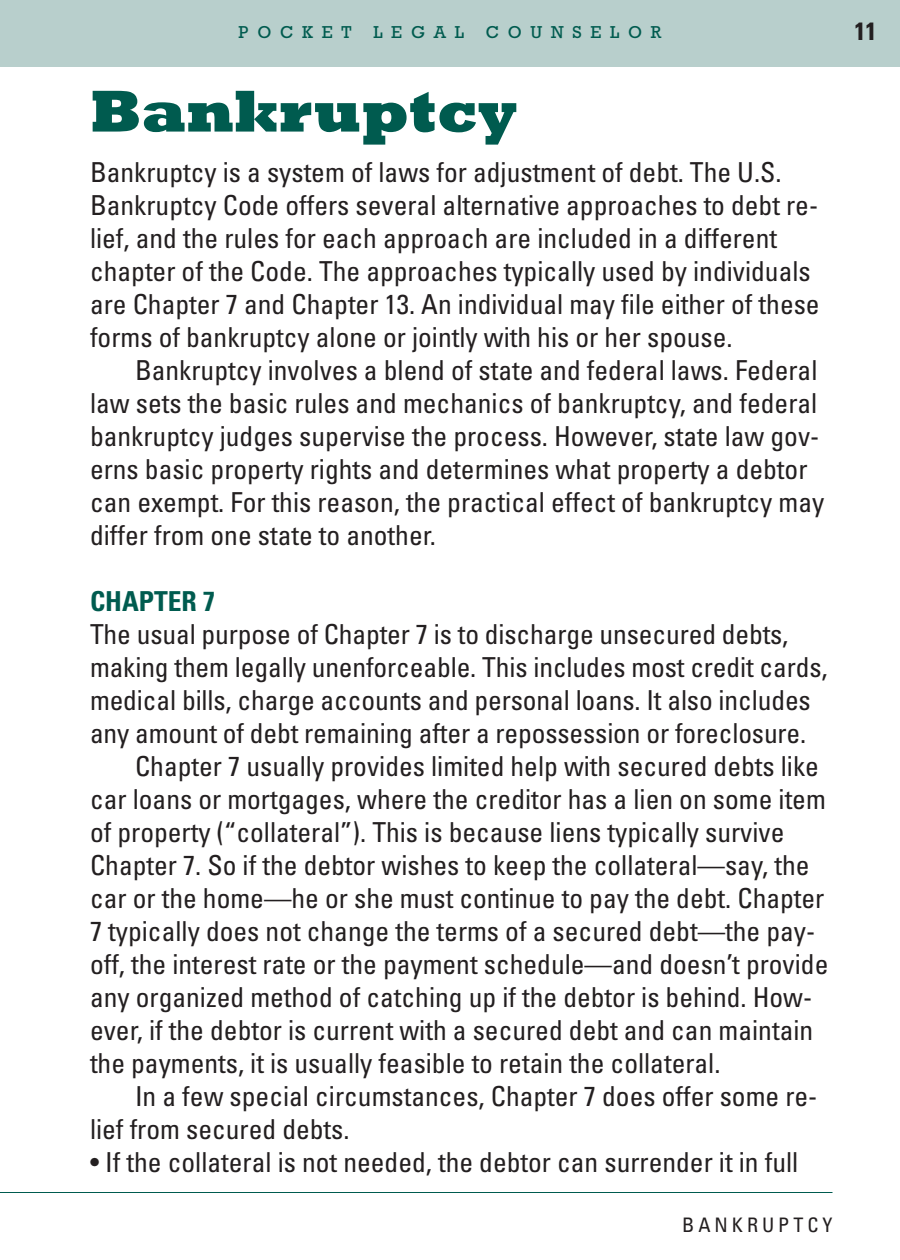
<style>
.page{position:relative;width:900px;height:1260px;background:#fff}
.page>*{position:absolute;margin:0;border:0;box-sizing:border-box;transform-origin:0 0}
.t1{font:800 60px "Rockwell";color:#005b4f}
.t2{font:condensed 27.5px/33px "Univers";color:#231f20}
.t3{font:700 condensed 27.5px "Univers";color:#005b4f}
.t4{font:700 condensed 25px "Univers";color:#231f20}
.t5{font:condensed 20px "Univers";letter-spacing:.2em;color:#231f20}
.t6{font:17.5px "Rockwell";letter-spacing:.5em;color:#005b4f}
</style>
<div class="page">
<div style="left:0;top:0;width:900px;height:68px;background:#b8cfcc"></div>
<hr style="left:0;top:1192px;width:832px;height:1px;background:#005b4f">
<p class="t6" style="left:239px;top:22px;width:115px">POCKET</p>
<p class="t6" style="left:373px;top:22px;width:92px">LEGAL</p>
<p class="t6" style="left:486px;top:22px;width:177px">COUNSELOR</p>
<p class="t4" style="left:855px;top:22px;width:24px">11</p>
<h1 class="t1" style="left:90px;top:76px;width:429px">Bankruptcy</h1>
<p class="t2" style="left:90px;top:158px;width:731px">Bankruptcy is a system of laws for adjustment of debt. The U.S.<br>Bankruptcy Code offers several alternative approaches to debt re&shy;lief, and the rules for each approach are included in a different chapter of the Code. The approaches typically used by individuals are Chapter 7 and Chapter 13. An individual may file either of these forms of bankruptcy alone or jointly with his or her spouse.</p>
<p class="t2" style="left:90px;top:356px;width:736px;text-indent:45px">Bankruptcy involves a blend of state and federal laws. Federal law sets the basic rules and mechanics of bankruptcy, and federal bankruptcy judges supervise the process. However, state law gov&shy;erns basic property rights and determines what property a debtor can exempt. For this reason, the practical effect of bankruptcy may differ from one state to another.</p>
<p class="t3" style="left:90px;top:591px;width:127px">CHAPTER 7</p>
<p class="t2" style="left:90px;top:620px;width:700px">The usual purpose of Chapter 7 is to discharge unsecured debts,</p>
<p class="t2" style="left:90px;top:653px;width:739px">making them legally unenforceable. This includes most credit cards,</p>
<p class="t2" style="left:90px;top:686px;width:722px">medical bills, charge accounts and personal loans. It also includes</p>
<p class="t2" style="left:90px;top:719px;width:718px">any amount of debt remaining after a repossession or foreclosure.</p>
<p class="t2" style="left:135px;top:752px;width:686px">Chapter 7 usually provides limited help with secured debts like</p>
<p class="t2" style="left:90px;top:785px;width:737px">car loans or mortgages, where the creditor has a lien on some item</p>
<p class="t2" style="left:90px;top:818px;width:696px">of property (“collateral”). This is because liens typically survive</p>
<p class="t2" style="left:90px;top:851px;width:721px">Chapter 7. So if the debtor wishes to keep the collateral—say, the</p>
<p class="t2" style="left:90px;top:884px;width:736px">car or the home—he or she must continue to pay the debt. Chapter</p>
<p class="t2" style="left:90px;top:917px;width:727px">7 typically does not change the terms of a secured debt—the pay-</p>
<p class="t2" style="left:90px;top:950px;width:740px">off, the interest rate or the payment schedule—and doesn’t provide</p>
<p class="t2" style="left:90px;top:983px;width:724px">any organized method of catching up if the debtor is behind. How-</p>
<p class="t2" style="left:90px;top:1016px;width:725px">ever, if the debtor is current with a secured debt and can maintain</p>
<p class="t2" style="left:90px;top:1049px;width:632px">the payments, it is usually feasible to retain the collateral.</p>
<p class="t2" style="left:135px;top:1082px;width:684px">In a few special circumstances, Chapter 7 does offer some re-</p>
<p class="t2" style="left:90px;top:1115px;width:261px">lief from secured debts.</p>
<p class="t2" style="left:90px;top:1148px;width:710px">• If the collateral is not needed, the debtor can surrender it in full</p>
<p class="t5" style="left:682px;top:1217px;width:152px">BANKRUPTCY</p>
</div>
